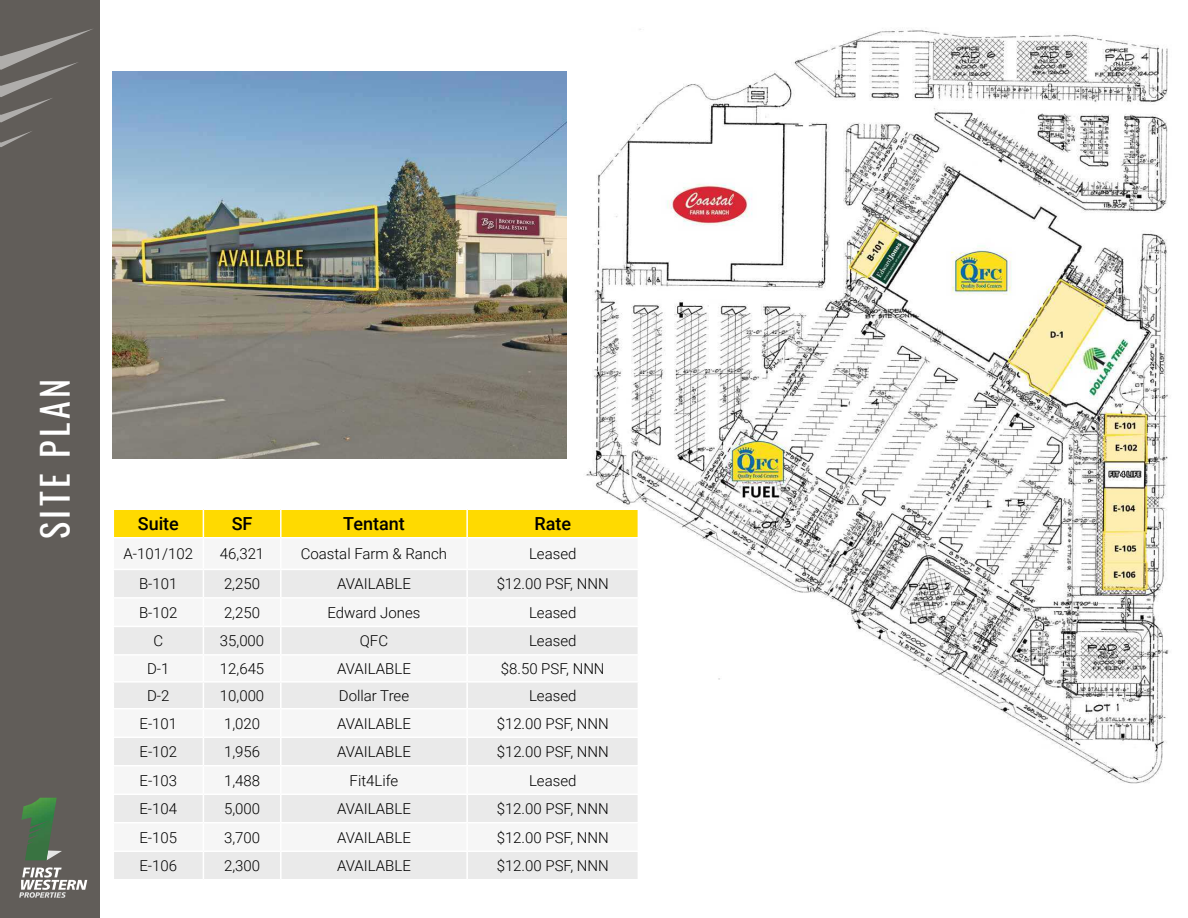
<style>
.page{position:relative;width:1188px;height:918px;background:#fff}
.page>*{position:absolute;margin:0;border:0;box-sizing:border-box;transform-origin:0 0}
.t1{font:36px "Oswald";letter-spacing:.1em;color:#fff}
.t2{font:500 18px "Roboto";color:#000}
.t3{font:300 15px "Roboto";color:#000}
</style>
<div class="page">
<div style="left:0;top:0;width:100px;height:918px;background:#615d59"></div>
<svg style="left:19px;top:867px;width:68px;height:31px"></svg>
<svg style="left:57px;top:850px;width:5px;height:4px"></svg>
<img style="left:21px;top:798px;width:36px;height:62px">
<svg style="left:0;top:29px;width:93px;height:94px"></svg>
<svg style="left:0;top:131px;width:32px;height:16px"></svg>
<img style="left:538px;top:29px;width:631px;height:755px">
<div style="left:538px;top:538px;width:100px;height:31px;background:#f6f6f6"></div>
<svg style="left:114px;top:570px;width:524px;height:309px;fill:#eaeaea"></svg>
<hr style="left:467px;top:508px;width:172px;height:2px;background:#fff">
<div style="left:114px;top:509px;width:525px;height:28px;background:#ffda00"></div>
<hr style="left:467px;top:537px;width:172px;height:1px;background:#fff">
<hr style="left:638px;top:539px;width:1px;height:30px;background:#fff">
<hr style="left:280px;top:570px;width:2px;height:27px;background:#fff">
<hr style="left:467px;top:569px;width:172px;height:1px;background:#fff">
<hr style="left:466px;top:570px;width:2px;height:27px;background:#fff">
<hr style="left:113px;top:597px;width:90px;height:2px;background:#fff">
<hr style="left:203px;top:597px;width:78px;height:2px;background:#fff">
<hr style="left:281px;top:597px;width:186px;height:2px;background:#fff">
<hr style="left:280px;top:599px;width:2px;height:27px;background:#fff">
<hr style="left:467px;top:597px;width:172px;height:2px;background:#fff">
<hr style="left:466px;top:599px;width:2px;height:27px;background:#fff">
<hr style="left:113px;top:626px;width:90px;height:1px;background:#fff">
<hr style="left:203px;top:626px;width:78px;height:1px;background:#fff">
<hr style="left:281px;top:626px;width:186px;height:1px;background:#fff">
<hr style="left:280px;top:627px;width:2px;height:27px;background:#fff">
<hr style="left:467px;top:626px;width:172px;height:1px;background:#fff">
<hr style="left:466px;top:627px;width:2px;height:27px;background:#fff">
<hr style="left:113px;top:654px;width:90px;height:2px;background:#fff">
<hr style="left:203px;top:654px;width:78px;height:2px;background:#fff">
<hr style="left:281px;top:654px;width:186px;height:2px;background:#fff">
<hr style="left:280px;top:656px;width:2px;height:25px;background:#fff">
<hr style="left:467px;top:654px;width:172px;height:2px;background:#fff">
<hr style="left:466px;top:656px;width:2px;height:25px;background:#fff">
<hr style="left:113px;top:681px;width:90px;height:2px;background:#fff">
<hr style="left:203px;top:681px;width:78px;height:2px;background:#fff">
<hr style="left:281px;top:681px;width:186px;height:2px;background:#fff">
<hr style="left:280px;top:683px;width:2px;height:25px;background:#fff">
<hr style="left:467px;top:681px;width:172px;height:2px;background:#fff">
<hr style="left:466px;top:683px;width:2px;height:25px;background:#fff">
<hr style="left:113px;top:708px;width:90px;height:2px;background:#fff">
<hr style="left:203px;top:708px;width:78px;height:2px;background:#fff">
<hr style="left:281px;top:708px;width:186px;height:2px;background:#fff">
<hr style="left:280px;top:710px;width:2px;height:26px;background:#fff">
<hr style="left:467px;top:708px;width:172px;height:2px;background:#fff">
<hr style="left:466px;top:710px;width:2px;height:26px;background:#fff">
<hr style="left:113px;top:736px;width:90px;height:2px;background:#fff">
<hr style="left:203px;top:736px;width:78px;height:2px;background:#fff">
<hr style="left:281px;top:736px;width:186px;height:2px;background:#fff">
<hr style="left:280px;top:738px;width:2px;height:27px;background:#fff">
<hr style="left:467px;top:736px;width:172px;height:2px;background:#fff">
<hr style="left:466px;top:738px;width:2px;height:27px;background:#fff">
<hr style="left:113px;top:765px;width:90px;height:1px;background:#fff">
<hr style="left:203px;top:765px;width:78px;height:1px;background:#fff">
<hr style="left:281px;top:765px;width:186px;height:1px;background:#fff">
<hr style="left:280px;top:766px;width:2px;height:28px;background:#fff">
<hr style="left:467px;top:765px;width:172px;height:1px;background:#fff">
<hr style="left:466px;top:766px;width:2px;height:28px;background:#fff">
<hr style="left:113px;top:794px;width:90px;height:1px;background:#fff">
<hr style="left:203px;top:794px;width:78px;height:1px;background:#fff">
<hr style="left:281px;top:794px;width:186px;height:1px;background:#fff">
<hr style="left:280px;top:795px;width:2px;height:27px;background:#fff">
<hr style="left:467px;top:794px;width:172px;height:1px;background:#fff">
<hr style="left:466px;top:795px;width:2px;height:27px;background:#fff">
<hr style="left:113px;top:822px;width:90px;height:2px;background:#fff">
<hr style="left:203px;top:822px;width:78px;height:2px;background:#fff">
<hr style="left:281px;top:822px;width:186px;height:2px;background:#fff">
<hr style="left:280px;top:824px;width:2px;height:26px;background:#fff">
<hr style="left:467px;top:822px;width:172px;height:2px;background:#fff">
<hr style="left:466px;top:824px;width:2px;height:26px;background:#fff">
<hr style="left:113px;top:850px;width:90px;height:2px;background:#fff">
<hr style="left:203px;top:850px;width:78px;height:2px;background:#fff">
<svg style="left:203px;top:570px;width:1px;height:309px"></svg>
<hr style="left:281px;top:850px;width:186px;height:2px;background:#fff">
<hr style="left:280px;top:852px;width:2px;height:27px;background:#fff">
<hr style="left:467px;top:850px;width:172px;height:2px;background:#fff">
<hr style="left:466px;top:852px;width:2px;height:27px;background:#fff">
<svg style="left:638px;top:570px;width:1px;height:214px"></svg>
<img style="left:113px;top:72px;width:454px;height:387px">
<h1 class="t1" style="left:23px;top:539px;width:162px;rotate:-90deg">SITE PLAN</h1>
<p class="t2" style="left:138px;top:511px;width:43px">Suite</p>
<p class="t2" style="left:232px;top:511px;width:22px">SF</p>
<p class="t2" style="left:343px;top:511px;width:63px">Tentant</p>
<p class="t2" style="left:534px;top:511px;width:38px">Rate</p>
<p class="t3" style="left:124px;top:543px;width:71px">A-101/102</p>
<p class="t3" style="left:220px;top:543px;width:46px">46,321</p>
<p class="t3" style="left:301px;top:543px;width:148px">Coastal Farm &amp; Ranch</p>
<p class="t3" style="left:529px;top:543px;width:49px">Leased</p>
<p class="t3" style="left:139px;top:573px;width:40px">B-101</p>
<p class="t3" style="left:224px;top:573px;width:38px">2,250</p>
<p class="t3" style="left:337px;top:573px;width:75px">AVAILABLE</p>
<p class="t3" style="left:497px;top:573px;width:114px">$12.00 PSF, NNN</p>
<p class="t3" style="left:139px;top:602px;width:40px">B-102</p>
<p class="t3" style="left:224px;top:602px;width:38px">2,250</p>
<p class="t3" style="left:327px;top:602px;width:95px">Edward Jones</p>
<p class="t3" style="left:529px;top:602px;width:49px">Leased</p>
<p class="t3" style="left:153px;top:630px;width:11px">C</p>
<p class="t3" style="left:220px;top:630px;width:46px">35,000</p>
<p class="t3" style="left:360px;top:630px;width:30px">QFC</p>
<p class="t3" style="left:529px;top:630px;width:49px">Leased</p>
<p class="t3" style="left:147px;top:658px;width:24px">D-1</p>
<p class="t3" style="left:220px;top:658px;width:46px">12,645</p>
<p class="t3" style="left:337px;top:658px;width:75px">AVAILABLE</p>
<p class="t3" style="left:501px;top:658px;width:105px">$8.50 PSF, NNN</p>
<p class="t3" style="left:147px;top:685px;width:24px">D-2</p>
<p class="t3" style="left:220px;top:685px;width:46px">10,000</p>
<p class="t3" style="left:339px;top:685px;width:72px">Dollar Tree</p>
<p class="t3" style="left:529px;top:685px;width:49px">Leased</p>
<p class="t3" style="left:139px;top:713px;width:39px">E-101</p>
<p class="t3" style="left:224px;top:713px;width:38px">1,020</p>
<p class="t3" style="left:337px;top:713px;width:75px">AVAILABLE</p>
<p class="t3" style="left:497px;top:713px;width:114px">$12.00 PSF, NNN</p>
<p class="t3" style="left:139px;top:741px;width:39px">E-102</p>
<p class="t3" style="left:224px;top:741px;width:38px">1,956</p>
<p class="t3" style="left:337px;top:741px;width:75px">AVAILABLE</p>
<p class="t3" style="left:497px;top:741px;width:114px">$12.00 PSF, NNN</p>
<p class="t3" style="left:139px;top:770px;width:39px">E-103</p>
<p class="t3" style="left:224px;top:770px;width:38px">1,488</p>
<p class="t3" style="left:350px;top:770px;width:50px">Fit4Life</p>
<p class="t3" style="left:529px;top:770px;width:49px">Leased</p>
<p class="t3" style="left:139px;top:798px;width:39px">E-104</p>
<p class="t3" style="left:224px;top:798px;width:38px">5,000</p>
<p class="t3" style="left:337px;top:798px;width:75px">AVAILABLE</p>
<p class="t3" style="left:497px;top:798px;width:114px">$12.00 PSF, NNN</p>
<p class="t3" style="left:139px;top:827px;width:39px">E-105</p>
<p class="t3" style="left:224px;top:827px;width:38px">3,700</p>
<p class="t3" style="left:337px;top:827px;width:75px">AVAILABLE</p>
<p class="t3" style="left:497px;top:827px;width:114px">$12.00 PSF, NNN</p>
<p class="t3" style="left:139px;top:855px;width:39px">E-106</p>
<p class="t3" style="left:224px;top:855px;width:38px">2,300</p>
<p class="t3" style="left:337px;top:855px;width:75px">AVAILABLE</p>
<p class="t3" style="left:497px;top:855px;width:114px">$12.00 PSF, NNN</p>
</div>
